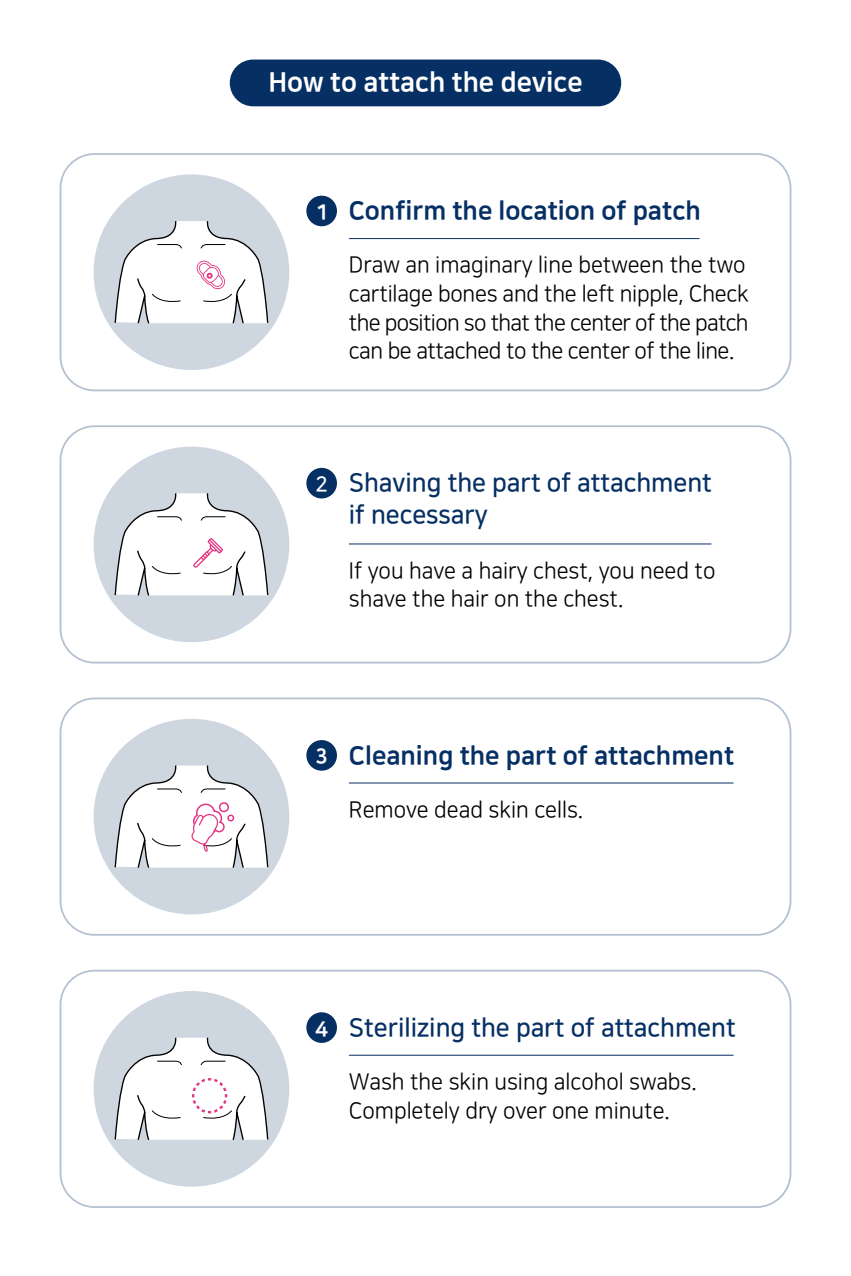
<style>
.page{position:relative;width:851px;height:1276px;background:#fff}
.page>*{position:absolute;margin:0;border:0;box-sizing:border-box;transform-origin:0 0}
.t1{font:27px "Nanum Square EB";color:#fff}
.t2{font:25.5px/32.7px "Nanum Square B";color:#062f64}
.t3{font:25.5px "Nanum Square EB";color:#062f64}
.t4{font:22.5px/28.5px "Nanum Square R";color:#000}
.t5{font:21px "Nanum Square EB";color:#fff}
.t6{font:21px "Nanum Square B";color:#fff}
.s1{font-size:21px;color:#fff}
</style>
<div class="page">
<div style="left:306px;top:196px;width:31px;height:30px;background:#062f64;border-radius:50%"></div>
<hr style="left:349px;top:238px;width:350px;height:1px;background:#062f64">
<div style="left:94px;top:174px;width:195px;height:196px;background:#ced6e0;border-radius:50%"></div>
<svg style="left:114px;top:221px;width:155px;height:103px"></svg>
<div style="left:60px;top:153px;width:731px;height:238px;border:2px solid #062f64;border-radius:34px"></div>
<div style="left:230px;top:60px;width:391px;height:46px;background:#062f64;border-radius:23px"></div>
<hr style="left:349px;top:543px;width:362px;height:1px;background:#062f64">
<div style="left:94px;top:446px;width:195px;height:196px;background:#ced6e0;border-radius:50%"></div>
<svg style="left:114px;top:493px;width:155px;height:103px"></svg>
<div style="left:60px;top:425px;width:731px;height:238px;border:2px solid #062f64;border-radius:34px"></div>
<div style="left:306px;top:468px;width:31px;height:30px;background:#062f64;border-radius:50%"></div>
<hr style="left:349px;top:782px;width:384px;height:1px;background:#062f64">
<div style="left:94px;top:719px;width:195px;height:195px;background:#ced6e0;border-radius:50%"></div>
<svg style="left:114px;top:765px;width:155px;height:103px"></svg>
<div style="left:60px;top:697px;width:731px;height:238px;border:2px solid #062f64;border-radius:34px"></div>
<div style="left:306px;top:740px;width:31px;height:30px;background:#062f64;border-radius:50%"></div>
<hr style="left:349px;top:1054px;width:384px;height:1px;background:#062f64">
<div style="left:94px;top:991px;width:195px;height:195px;background:#ced6e0;border-radius:50%"></div>
<svg style="left:114px;top:1037px;width:155px;height:103px"></svg>
<div style="left:60px;top:969px;width:731px;height:239px;border:2px solid #062f64;border-radius:34px"></div>
<div style="left:306px;top:1012px;width:31px;height:31px;background:#062f64;border-radius:50%"></div>
<p class="t1" style="left:268px;top:67px;width:315px">How to attach the device</p>
<p class="t3" style="left:315px;top:197px;width:387px"><span class="s1">1</span> Confirm the location of patch</p>
<p class="t4" style="left:349px;top:252px;width:401px">Draw an imaginary line between the two cartilage bones and the left nipple, Check the position so that the center of the patch can be attached to the center of the line.</p>
<p class="t6" style="left:315px;top:473px;width:14px">2</p>
<p class="t2" style="left:349px;top:467px;width:364px">Shaving the part of attachment if necessary</p>
<p class="t4" style="left:349px;top:557px;width:368px">If you have a hairy chest, you need to shave the hair on the chest.</p>
<p class="t5" style="left:315px;top:745px;width:14px">3</p>
<p class="t3" style="left:349px;top:742px;width:387px">Cleaning the part of attachment</p>
<p class="t4" style="left:349px;top:796px;width:236px">Remove dead skin cells.</p>
<p class="t5" style="left:315px;top:1017px;width:14px">4</p>
<p class="t2" style="left:349px;top:1012px;width:388px">Sterilizing the part of attachment</p>
<p class="t4" style="left:349px;top:1068px;width:349px">Wash the skin using alcohol swabs.<br>Completely dry over one minute.</p>
</div>
